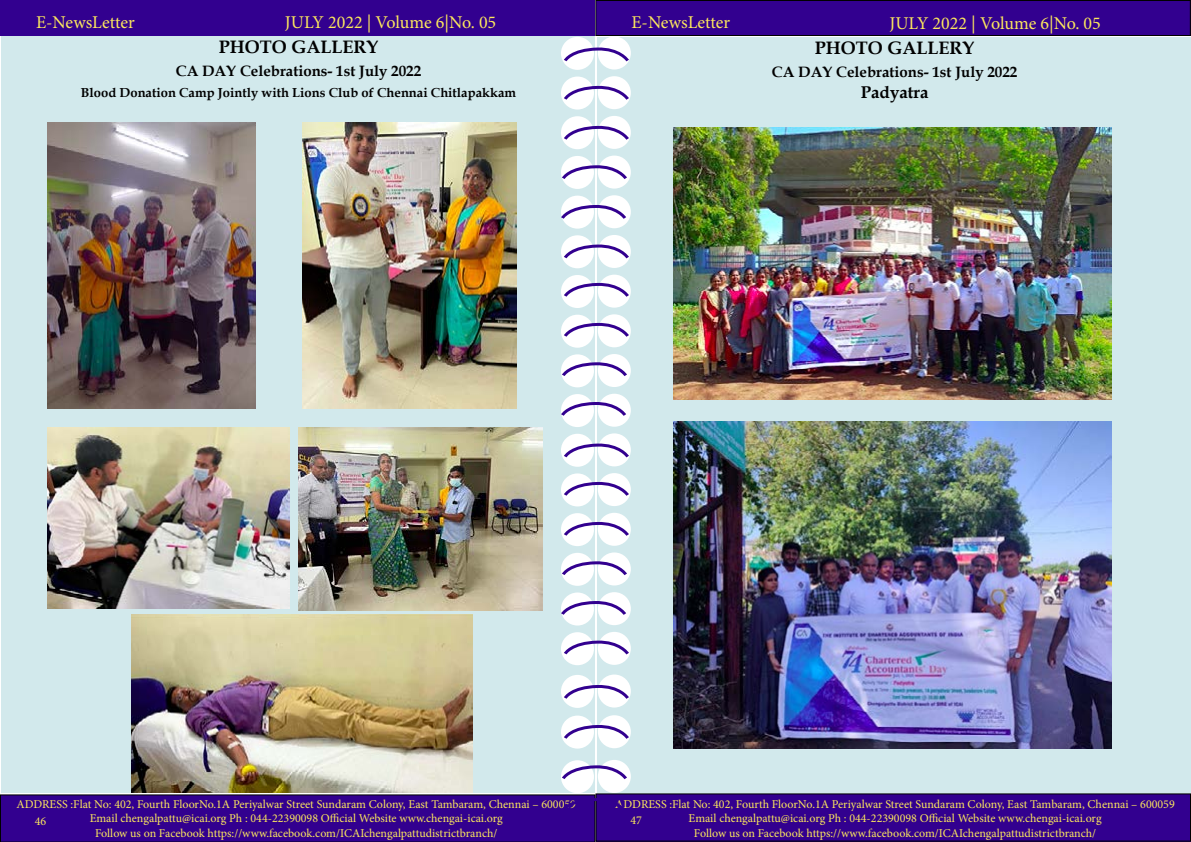
<style>
.page{position:relative;width:1191px;height:842px;background:#fff}
.page>*{position:absolute;margin:0;border:0;box-sizing:border-box;transform-origin:0 0}
.t1{font:18px "Minion Pro";color:#fce85d}
.t2{font:700 18px "Book Antiqua";color:#000}
.t3{font:700 17px "Book Antiqua";color:#000}
.t4{font:700 15px "Book Antiqua";color:#000}
.t5{font:700 13px "Book Antiqua";color:#000}
.t6{font:12px/14.4px "Minion Pro";color:#fce85d;text-align:center}
</style>
<div class="page">
<div style="left:1px;top:36px;width:593px;height:757px;background:#d2e9ec"></div>
<div style="left:597px;top:37px;width:593px;height:757px;background:#d2e9ec"></div>
<div style="left:0;top:0;width:595px;height:36px;background:#32008f"></div>
<div style="left:596px;top:0;width:594px;height:36px;background:#32008f"></div>
<div style="left:595px;top:0;width:595px;height:36px;border:1px solid #000"></div>
<div style="left:596px;top:794px;width:594px;height:47px;background:#32008f"></div>
<div style="left:595px;top:793px;width:596px;height:49px;border:1px solid #000"></div>
<div style="left:598px;top:36px;width:33px;height:34px;background:#fff;border-radius:50%"></div>
<div style="left:561px;top:37px;width:33px;height:33px;background:#fff;border-radius:50%"></div>
<div style="left:598px;top:76px;width:33px;height:33px;background:#fff;border-radius:50%"></div>
<div style="left:561px;top:77px;width:33px;height:33px;background:#fff;border-radius:50%"></div>
<div style="left:598px;top:116px;width:33px;height:33px;background:#fff;border-radius:50%"></div>
<div style="left:561px;top:116px;width:33px;height:33px;background:#fff;border-radius:50%"></div>
<div style="left:598px;top:156px;width:33px;height:33px;background:#fff;border-radius:50%"></div>
<div style="left:561px;top:156px;width:33px;height:33px;background:#fff;border-radius:50%"></div>
<div style="left:598px;top:195px;width:33px;height:33px;background:#fff;border-radius:50%"></div>
<div style="left:561px;top:196px;width:33px;height:33px;background:#fff;border-radius:50%"></div>
<div style="left:598px;top:235px;width:33px;height:33px;background:#fff;border-radius:50%"></div>
<div style="left:561px;top:235px;width:33px;height:33px;background:#fff;border-radius:50%"></div>
<div style="left:598px;top:275px;width:33px;height:33px;background:#fff;border-radius:50%"></div>
<div style="left:561px;top:275px;width:33px;height:33px;background:#fff;border-radius:50%"></div>
<div style="left:598px;top:314px;width:33px;height:33px;background:#fff;border-radius:50%"></div>
<div style="left:561px;top:315px;width:33px;height:33px;background:#fff;border-radius:50%"></div>
<div style="left:598px;top:354px;width:33px;height:33px;background:#fff;border-radius:50%"></div>
<div style="left:561px;top:354px;width:33px;height:33px;background:#fff;border-radius:50%"></div>
<div style="left:598px;top:394px;width:33px;height:33px;background:#fff;border-radius:50%"></div>
<div style="left:561px;top:394px;width:33px;height:33px;background:#fff;border-radius:50%"></div>
<div style="left:598px;top:433px;width:33px;height:33px;background:#fff;border-radius:50%"></div>
<div style="left:561px;top:434px;width:33px;height:33px;background:#fff;border-radius:50%"></div>
<div style="left:598px;top:473px;width:33px;height:33px;background:#fff;border-radius:50%"></div>
<div style="left:561px;top:473px;width:33px;height:33px;background:#fff;border-radius:50%"></div>
<div style="left:598px;top:513px;width:33px;height:33px;background:#fff;border-radius:50%"></div>
<div style="left:561px;top:513px;width:33px;height:33px;background:#fff;border-radius:50%"></div>
<div style="left:598px;top:552px;width:33px;height:33px;background:#fff;border-radius:50%"></div>
<div style="left:561px;top:553px;width:33px;height:33px;background:#fff;border-radius:50%"></div>
<div style="left:598px;top:592px;width:33px;height:33px;background:#fff;border-radius:50%"></div>
<div style="left:561px;top:592px;width:33px;height:33px;background:#fff;border-radius:50%"></div>
<div style="left:598px;top:632px;width:33px;height:33px;background:#fff;border-radius:50%"></div>
<div style="left:561px;top:632px;width:33px;height:33px;background:#fff;border-radius:50%"></div>
<div style="left:598px;top:674px;width:33px;height:33px;background:#fff;border-radius:50%"></div>
<div style="left:561px;top:675px;width:33px;height:33px;background:#fff;border-radius:50%"></div>
<div style="left:598px;top:715px;width:33px;height:33px;background:#fff;border-radius:50%"></div>
<div style="left:561px;top:715px;width:33px;height:34px;background:#fff;border-radius:50%"></div>
<div style="left:598px;top:760px;width:33px;height:33px;background:#fff;border-radius:50%"></div>
<div style="left:561px;top:760px;width:33px;height:33px;background:#fff;border-radius:50%"></div>
<svg style="left:562px;top:45px;width:68px;height:19px"></svg>
<svg style="left:562px;top:441px;width:68px;height:19px"></svg>
<svg style="left:562px;top:242px;width:68px;height:19px"></svg>
<svg style="left:562px;top:638px;width:68px;height:19px"></svg>
<svg style="left:562px;top:84px;width:68px;height:18px"></svg>
<svg style="left:562px;top:480px;width:68px;height:18px"></svg>
<svg style="left:562px;top:281px;width:68px;height:18px"></svg>
<svg style="left:562px;top:683px;width:68px;height:18px"></svg>
<svg style="left:562px;top:124px;width:68px;height:18px"></svg>
<svg style="left:562px;top:520px;width:68px;height:18px"></svg>
<svg style="left:562px;top:321px;width:68px;height:18px"></svg>
<svg style="left:562px;top:723px;width:68px;height:18px"></svg>
<svg style="left:561px;top:163px;width:68px;height:18px"></svg>
<svg style="left:561px;top:559px;width:68px;height:18px"></svg>
<svg style="left:561px;top:360px;width:68px;height:18px"></svg>
<svg style="left:561px;top:763px;width:67px;height:18px"></svg>
<svg style="left:561px;top:203px;width:65px;height:18px"></svg>
<svg style="left:561px;top:599px;width:65px;height:18px"></svg>
<svg style="left:561px;top:400px;width:67px;height:18px"></svg>
<div style="left:0;top:794px;width:628px;height:48px;background:#32008f"></div>
<img style="left:673px;top:127px;width:438px;height:272px">
<img style="left:673px;top:421px;width:438px;height:328px">
<img style="left:47px;top:123px;width:208px;height:286px">
<img style="left:47px;top:427px;width:243px;height:182px">
<img style="left:302px;top:123px;width:215px;height:286px">
<img style="left:298px;top:427px;width:244px;height:183px">
<img style="left:131px;top:615px;width:342px;height:178px">
<h1 class="t1" style="left:36px;top:10px;width:100px">E-NewsLetter</h1>
<h1 class="t1" style="left:285px;top:10px;width:213px">JULY 2022 | Volume 6|No. 05</h1>
<h1 class="t2" style="left:219px;top:35px;width:161px">PHOTO GALLERY</h1>
<p class="t4" style="left:176px;top:61px;width:247px">CA DAY Celebrations- 1st July 2022</p>
<p class="t5" style="left:81px;top:84px;width:437px">Blood Donation Camp Jointly with Lions Club of Chennai Chitlapakkam</p>
<h1 class="t1" style="left:631px;top:10px;width:100px">E-NewsLetter</h1>
<h1 class="t1" style="left:889px;top:11px;width:213px">JULY 2022 | Volume 6|No. 05</h1>
<h1 class="t2" style="left:815px;top:35px;width:161px">PHOTO GALLERY</h1>
<p class="t4" style="left:772px;top:61px;width:247px">CA DAY Celebrations- 1st July 2022</p>
<h2 class="t3" style="left:860px;top:80px;width:69px">Padyatra</h2>
<p class="t6" style="left:16px;top:797px;width:561px">ADDRESS :Flat No: 402, Fourth FloorNo.1A Periyalwar Street Sundaram Colony, East Tambaram, Chennai – 600059<br>Email chengalpattu@icai.org Ph : 044-22390098 Official Website www.chengai-icai.org<br>Follow us on Facebook https://www.facebook.com/ICAIchengalpattudistrictbranch/</p>
<p class="t6" style="left:35px;top:814px;width:13px">46</p>
<p class="t6" style="left:615px;top:797px;width:561px">ADDRESS :Flat No: 402, Fourth FloorNo.1A Periyalwar Street Sundaram Colony, East Tambaram, Chennai – 600059<br>Email chengalpattu@icai.org Ph : 044-22390098 Official Website www.chengai-icai.org<br>Follow us on Facebook https://www.facebook.com/ICAIchengalpattudistrictbranch/</p>
<p class="t6" style="left:630px;top:813px;width:13px">47</p>
</div>
